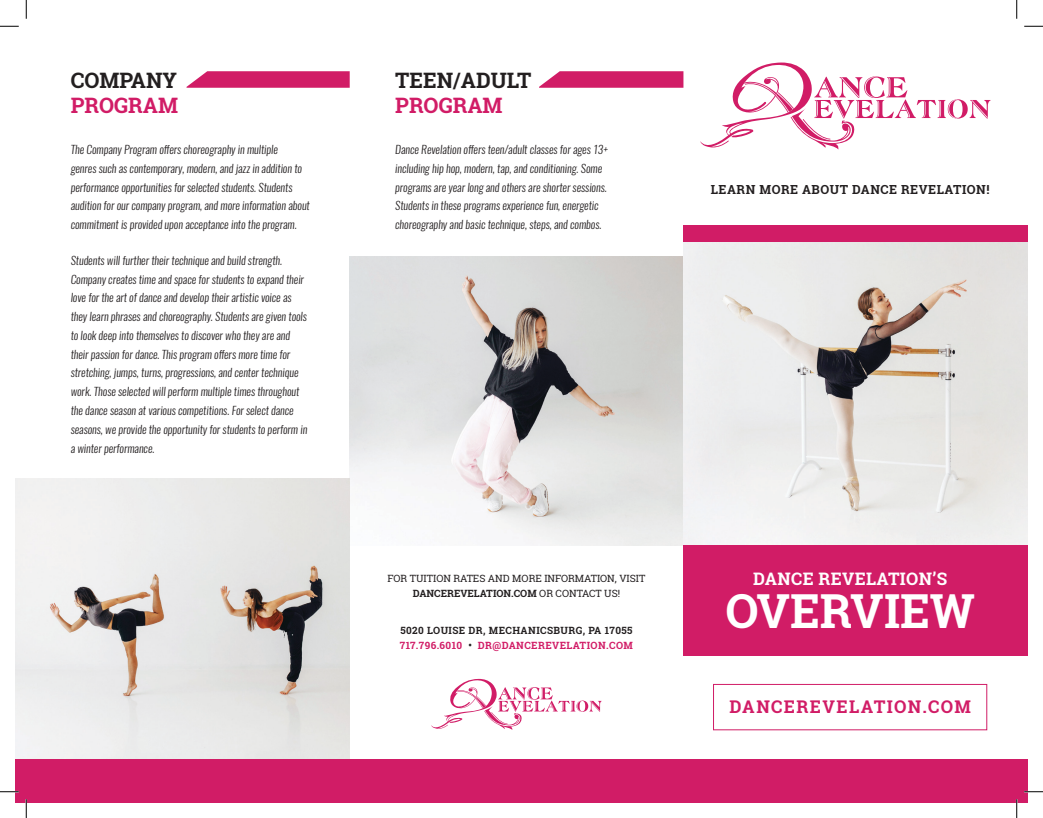
<style>
.page{position:relative;width:1043px;height:818px;background:#fff}
.page>*{position:absolute;margin:0;border:0;box-sizing:border-box;transform-origin:0 0}
.t1{font:700 46.88px "Roboto Slab";letter-spacing:-.005em;color:#fff}
.t2{font:700 21.25px/25.5px "Roboto Slab";color:#231f20}
.t3{font:700 17.5px "Roboto Slab";letter-spacing:.075em;color:#d11c66}
.t4{font:700 17.25px "Roboto Slab";letter-spacing:.02em;color:#fff}
.t5{font:700 12.5px "Roboto Slab";letter-spacing:.04em;color:#231f20}
.t6{font:italic 300 11.25px/18.8px "Oswald";color:#231f20}
.t7{font:10px/15px "Roboto Slab";color:#231f20;text-align:center}
.t8{font:700 10px "Roboto Slab";letter-spacing:.04em;color:#d11c66}
.t9{font:700 10px "Roboto Slab";letter-spacing:.04em;color:#231f20}
.s1{color:#d11c66}
.s2{font-weight:700}
.s3{color:#231f20}
</style>
<div class="page">
<img style="left:349px;top:256px;width:334px;height:290px">
<img style="left:683px;top:241px;width:345px;height:305px">
<img style="left:15px;top:478px;width:335px;height:281px">
<div style="left:683px;top:546px;width:345px;height:110px;background:#d11c66"></div>
<svg style="left:186px;top:71px;width:164px;height:17px;background:#d53073"></svg>
<svg style="left:539px;top:71px;width:144px;height:17px;background:#d53174"></svg>
<div style="left:15px;top:759px;width:1013px;height:43px;background:#d11c66"></div>
<svg style="left:700px;top:62px;width:290px;height:87px"></svg>
<div style="left:683px;top:225px;width:345px;height:16px;background:#d11c66"></div>
<div style="left:713px;top:684px;width:274px;height:46px;border:1px solid #d11c66"></div>
<svg style="left:431px;top:678px;width:170px;height:52px"></svg>
<svg style="left:0;top:25px;width:19px;height:2px"></svg>
<svg style="left:1024px;top:25px;width:18px;height:2px"></svg>
<svg style="left:0;top:790px;width:19px;height:2px"></svg>
<svg style="left:1024px;top:790px;width:18px;height:2px"></svg>
<svg style="left:25px;top:0;width:2px;height:19px"></svg>
<svg style="left:25px;top:799px;width:2px;height:19px"></svg>
<svg style="left:1016px;top:0;width:1px;height:19px"></svg>
<svg style="left:1015px;top:799px;width:2px;height:19px"></svg>
<p class="t2" style="left:71px;top:67px;width:109px">COMPANY<br><span class="s1">PROGRAM</span></p>
<p class="t6" style="left:71px;top:140px;width:240px">The Company Program offers choreography in multiple<br>genres such as contemporary, modern, and jazz in addition to performance opportunities for selected students. Students audition for our company program, and more information about commitment is provided upon acceptance into the program.</p>
<p class="t6" style="left:71px;top:251px;width:238px">Students will further their technique and build strength.<br>Company creates time and space for students to expand their love for the art of dance and develop their artistic voice as they learn phrases and choreography. Students are given tools to look deep into themselves to discover who they are and their passion for dance. This program offers more time for stretching, jumps, turns, progressions, and center technique work. Those selected will perform multiple times throughout the dance season at various competitions. For select dance seasons, we provide the opportunity for students to perform in a winter performance.</p>
<p class="t2" style="left:395px;top:67px;width:138px">TEEN/ADULT<br><span class="s1">PROGRAM</span></p>
<p class="t6" style="left:395px;top:140px;width:214px">Dance Revelation offers teen/adult classes for ages 13+ including hip hop, modern, tap, and conditioning. Some programs are year long and others are shorter sessions.<br>Students in these programs experience fun, energetic choreography and basic technique, steps, and combos.</p>
<p class="t5" style="left:710px;top:181px;width:280px">LEARN MORE ABOUT DANCE REVELATION!</p>
<p class="t7" style="left:387px;top:571px;width:259px">FOR TUITION RATES AND MORE INFORMATION, VISIT<br><span class="s2">DANCEREVELATION.COM</span> OR CONTACT US!</p>
<p class="t9" style="left:400px;top:623px;width:234px">5020 LOUISE DR, MECHANICSBURG, PA 17055</p>
<p class="t8" style="left:400px;top:638px;width:234px">717.796.6010 <span class="s3">•</span> DR@DANCEREVELATION.COM</p>
<p class="t4" style="left:753px;top:567px;width:195px">DANCE REVELATION’S</p>
<p class="t1" style="left:725px;top:578px;width:251px">OVERVIEW</p>
<p class="t3" style="left:729px;top:694px;width:243px">DANCEREVELATION.COM</p>
</div>
